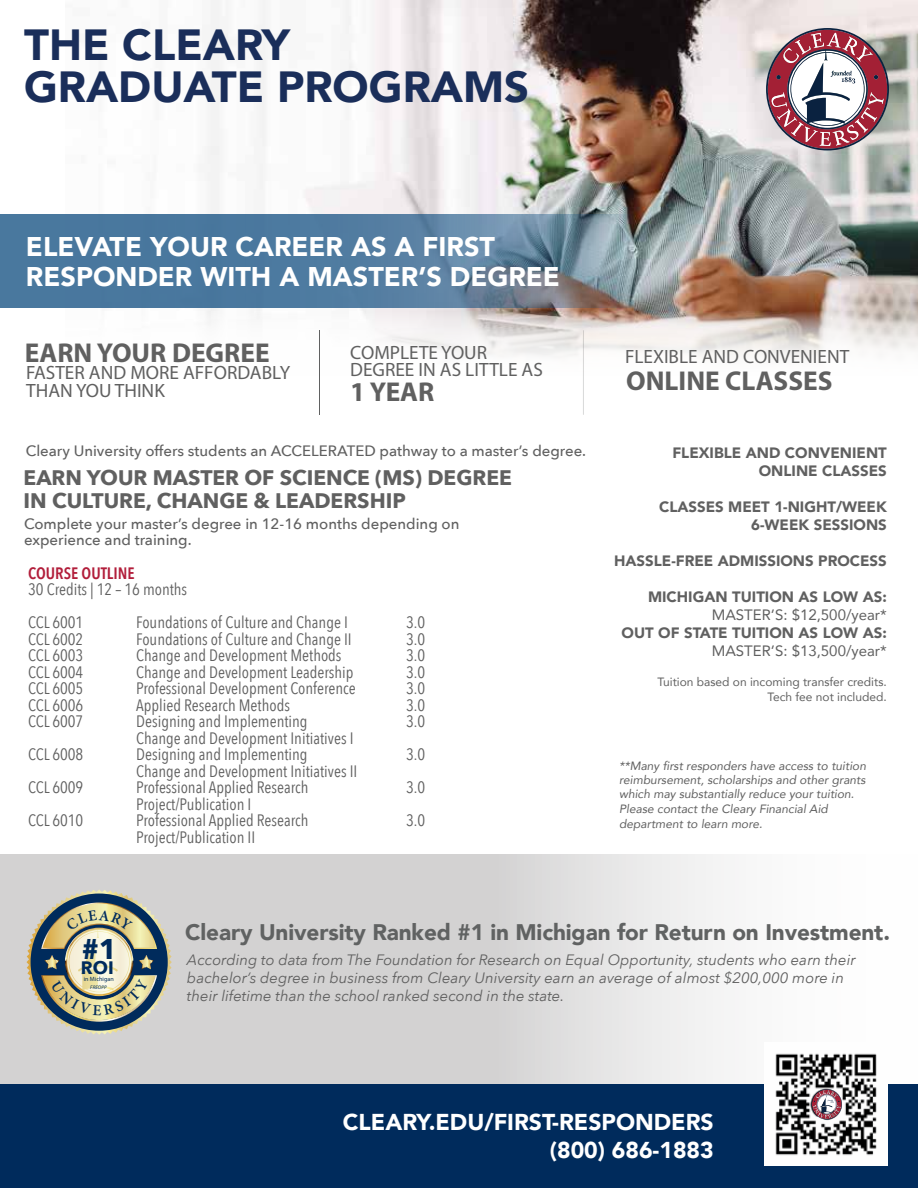
<style>
.page{position:relative;width:918px;height:1188px;background:#fff}
.page>*{position:absolute;margin:0;border:0;box-sizing:border-box;transform-origin:0 0}
.t1{font:900 43.5px/42px "Avenir";color:#1a2e5a}
.t2{font:700 28.5px "Avenir Next";color:#002b5c}
.t3{font:700 27.3px "Myriad Pro";color:#606060}
.t4{font:900 27px/30px "Avenir";color:#fff}
.t5{font:900 22.95px/27.6px "Avenir";color:#fff;text-align:right}
.t6{font:900 22.5px "Avenir";letter-spacing:-.005em;color:#606262}
.t7{font:700 21px/22.5px "Avenir Next";color:#606060}
.t8{font:19.35px/17.7px "Myriad Pro";color:#606060}
.t9{font:700 18px "Avenir Next";color:#002b5c}
.t10{font:16.5px/33px "Avenir Next Condensed";color:#606060}
.t11{font:600 16.5px "Avenir Next Condensed";color:#b21e3b}
.t12{font:italic 15px/18px "Avenir Next";color:#606060}
.t13{font:900 15px/18px "Avenir";color:#606060;text-align:right}
.t14{font:500 15px/16.5px "Avenir Next";color:#606060}
.t15{font:15px "Avenir";color:#606060}
.t16{font:italic 12px/14.5px "Avenir";color:#606060}
.t17{font:12px/15px "Avenir";color:#606060;text-align:right}
.t18{font:6.15px "Myriad Pro";color:#002b5c}
.t19{font:italic 5.25px "Myriad Pro";color:#002b5c}
</style>
<div class="page">
<svg style="left:0;top:855px;width:724px;height:229px;background:#d9d8d8"></svg>
<img style="left:206px;top:0;width:712px;height:311px">
<svg style="left:766px;top:28px;width:123px;height:122px"></svg>
<svg style="left:206px;top:311px;width:712px;height:104px"></svg>
<svg style="left:0;top:214px;width:634px;height:94px;background:#587e9d"></svg>
<div style="left:0;top:1084px;width:918px;height:104px;background:#002b5c"></div>
<img style="left:765px;top:1053px;width:123px;height:113px">
<svg style="left:811px;top:1089px;width:31px;height:31px"></svg>
<svg style="left:27px;top:889px;width:145px;height:146px;background:#a8ab99"></svg>
<h1 class="t1" style="left:24px;top:22px;width:507px">THE CLEARY<br>GRADUATE PROGRAMS</h1>
<h3 class="t4" style="left:26px;top:231px;width:535px">ELEVATE YOUR CAREER AS A FIRST<br>RESPONDER WITH A MASTER’S DEGREE</h3>
<h3 class="t3" style="left:25px;top:335px;width:246px">EARN YOUR DEGREE</h3>
<p class="t8" style="left:26px;top:364px;width:265px">FASTER AND MORE AFFORDABLY<br>THAN YOU THINK</p>
<p class="t8" style="left:350px;top:343px;width:194px">COMPLETE YOUR<br>DEGREE IN AS LITTLE AS</p>
<h3 class="t3" style="left:350px;top:374px;width:86px">1 YEAR</h3>
<p class="t14" style="left:26px;top:442px;width:562px">Cleary University offers students an ACCELERATED pathway to a master’s degree.</p>
<p class="t7" style="left:24px;top:466px;width:490px">EARN YOUR MASTER OF SCIENCE (MS) DEGREE<br>IN CULTURE, CHANGE &amp; LEADERSHIP</p>
<p class="t14" style="left:24px;top:515px;width:437px">Complete your master’s degree in 12-16 months depending on experience and training.</p>
<p class="t11" style="left:28px;top:559px;width:108px">COURSE OUTLINE</p>
<p class="t10" style="left:28px;top:572px;width:161px">30 Credits | 12 – 16 months<br>CCL 6001</p>
<p class="t10" style="left:136px;top:605px;width:213px">Foundations of Culture and Change I</p>
<p class="t10" style="left:406px;top:605px;width:21px">3.0</p>
<p class="t10" style="left:28px;top:622px;width:57px">CCL 6002</p>
<p class="t10" style="left:136px;top:622px;width:217px">Foundations of Culture and Change II</p>
<p class="t10" style="left:406px;top:622px;width:21px">3.0</p>
<p class="t10" style="left:28px;top:638px;width:57px">CCL 6003</p>
<p class="t10" style="left:136px;top:638px;width:207px">Change and Development Methods</p>
<p class="t10" style="left:406px;top:638px;width:21px">3.0</p>
<p class="t10" style="left:28px;top:655px;width:57px">CCL 6004</p>
<p class="t10" style="left:136px;top:655px;width:219px">Change and Development Leadership</p>
<p class="t10" style="left:406px;top:655px;width:21px">3.0</p>
<p class="t10" style="left:28px;top:671px;width:57px">CCL 6005</p>
<p class="t10" style="left:136px;top:671px;width:221px">Professional Development Conference</p>
<p class="t10" style="left:406px;top:671px;width:21px">3.0</p>
<p class="t10" style="left:28px;top:688px;width:57px">CCL 6006</p>
<p class="t10" style="left:136px;top:688px;width:155px">Applied Research Methods</p>
<p class="t10" style="left:406px;top:688px;width:21px">3.0</p>
<p class="t10" style="left:28px;top:704px;width:57px">CCL 6007</p>
<p class="t10" style="left:136px;top:704px;width:173px">Designing and Implementing</p>
<p class="t10" style="left:406px;top:704px;width:21px">3.0</p>
<p class="t10" style="left:136px;top:721px;width:219px">Change and Development Initiatives I</p>
<p class="t10" style="left:28px;top:737px;width:57px">CCL 6008</p>
<p class="t10" style="left:136px;top:737px;width:173px">Designing and Implementing</p>
<p class="t10" style="left:406px;top:737px;width:21px">3.0</p>
<p class="t10" style="left:136px;top:754px;width:223px">Change and Development Initiatives II</p>
<p class="t10" style="left:28px;top:770px;width:57px">CCL 6009</p>
<p class="t10" style="left:136px;top:770px;width:174px">Professional Applied Research</p>
<p class="t10" style="left:406px;top:770px;width:21px">3.0</p>
<p class="t10" style="left:136px;top:787px;width:117px">Project/Publication I</p>
<p class="t10" style="left:28px;top:803px;width:57px">CCL 6010</p>
<p class="t10" style="left:136px;top:803px;width:174px">Professional Applied Research</p>
<p class="t10" style="left:406px;top:803px;width:21px">3.0</p>
<p class="t10" style="left:136px;top:820px;width:120px">Project/Publication II</p>
<p class="t8" style="left:625px;top:347px;width:226px">FLEXIBLE AND CONVENIENT</p>
<h3 class="t3" style="left:626px;top:363px;width:208px">ONLINE CLASSES</h3>
<p class="t13" style="left:672px;top:443px;width:216px">FLEXIBLE AND CONVENIENT<br>ONLINE CLASSES</p>
<p class="t13" style="left:659px;top:497px;width:229px">CLASSES MEET 1-NIGHT/WEEK<br>6-WEEK SESSIONS</p>
<p class="t13" style="left:614px;top:551px;width:274px">HASSLE-FREE ADMISSIONS PROCESS</p>
<p class="t13" style="left:648px;top:587px;width:240px">MICHIGAN TUITION AS LOW AS:</p>
<p class="t15" style="left:712px;top:602px;width:177px">MASTER’S: $12,500/year*</p>
<p class="t13" style="left:622px;top:623px;width:267px">OUT OF STATE TUITION AS LOW AS:</p>
<p class="t15" style="left:712px;top:638px;width:177px">MASTER’S: $13,500/year*</p>
<p class="t17" style="left:657px;top:673px;width:231px">Tuition based on incoming transfer credits.<br>Tech fee not included.</p>
<p class="t16" style="left:619px;top:758px;width:248px">**Many first responders have access to tuition reimbursement, scholarships and other grants which may substantially reduce your tuition.<br>Please contact the Cleary Financial Aid department to learn more.</p>
<h2 class="t2" style="left:82px;top:925px;width:37px">#1</h2>
<p class="t18" style="left:84px;top:975px;width:32px">in Michigan</p>
<p class="t19" style="left:90px;top:984px;width:18px">FREOPP</p>
<p class="t9" style="left:81px;top:953px;width:34px">ROI</p>
<h3 class="t6" style="left:185px;top:913px;width:706px">Cleary University Ranked #1 in Michigan for Return on Investment.</h3>
<p class="t12" style="left:187px;top:950px;width:670px">According to data from The Foundation for Research on Equal Opportunity, students who earn their bachelor’s degree in business from Cleary University earn an average of almost $200,000 more in their lifetime than the school ranked second in the state.</p>
<h3 class="t5" style="left:343px;top:1108px;width:372px">CLEARY.EDU/FIRST-RESPONDERS (800) 686-1883</h3>
</div>
